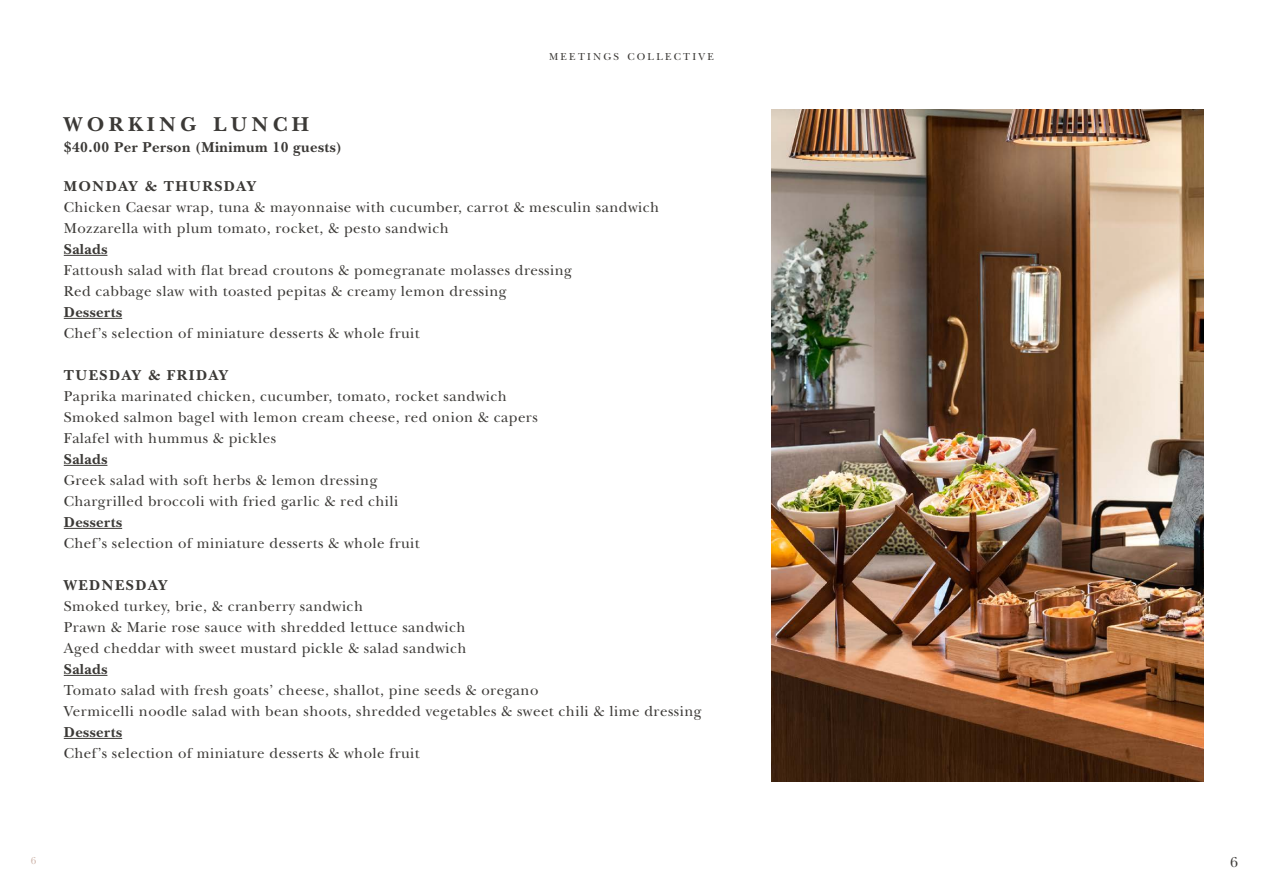
<style>
.page{position:relative;width:1263px;height:893px;background:#fff}
.page>*{position:absolute;margin:0;border:0;box-sizing:border-box;transform-origin:0 0}
.t1{font:700 21px "New Baskerville";letter-spacing:.215em;color:#3b3936}
.t2{font:15px/21px "New Baskerville";letter-spacing:.03em;color:#3b3936}
.t3{font:700 15px "New Baskerville";letter-spacing:.03em;color:#3b3936}
.t4{font:700 15px "New Baskerville";letter-spacing:.1em;color:#3b3936}
.t5{font:10.5px "New Baskerville";letter-spacing:.215em;color:#3b3936}
.t6{font:10.5px "New Baskerville";color:#ceb4a9}
</style>
<div class="page">
<hr style="left:64px;top:255px;width:43px;height:1px;background:#3b3936">
<hr style="left:64px;top:318px;width:58px;height:1px;background:#3b3936">
<hr style="left:64px;top:465px;width:43px;height:1px;background:#3b3936">
<hr style="left:64px;top:528px;width:58px;height:1px;background:#3b3936">
<hr style="left:64px;top:675px;width:43px;height:1px;background:#3b3936">
<hr style="left:64px;top:738px;width:58px;height:1px;background:#3b3936">
<img style="left:771px;top:109px;width:432px;height:673px">
<p class="t5" style="left:549px;top:51px;width:166px">MEETINGS COLLECTIVE</p>
<h1 class="t1" style="left:64px;top:112px;width:247px">WORKING LUNCH</h1>
<p class="t3" style="left:64px;top:138px;width:280px">$40.00 Per Person (Minimum 10 guests)</p>
<p class="t4" style="left:64px;top:177px;width:194px">MONDAY &amp; THURSDAY</p>
<p class="t2" style="left:64px;top:197px;width:597px">Chicken Caesar wrap, tuna &amp; mayonnaise with cucumber, carrot &amp; mesculin sandwich<br>Mozzarella with plum tomato, rocket, &amp; pesto sandwich</p>
<p class="t3" style="left:64px;top:240px;width:45px">Salads</p>
<p class="t2" style="left:64px;top:260px;width:510px">Fattoush salad with flat bread croutons &amp; pomegranate molasses dressing<br>Red cabbage slaw with toasted pepitas &amp; creamy lemon dressing</p>
<p class="t3" style="left:64px;top:303px;width:60px">Desserts</p>
<p class="t2" style="left:64px;top:323px;width:357px">Chef’s selection of miniature desserts &amp; whole fruit</p>
<p class="t4" style="left:64px;top:366px;width:166px">TUESDAY &amp; FRIDAY</p>
<p class="t2" style="left:64px;top:386px;width:476px">Paprika marinated chicken, cucumber, tomato, rocket sandwich<br>Smoked salmon bagel with lemon cream cheese, red onion &amp; capers<br>Falafel with hummus &amp; pickles</p>
<p class="t3" style="left:64px;top:450px;width:45px">Salads</p>
<p class="t2" style="left:64px;top:470px;width:336px">Greek salad with soft herbs &amp; lemon dressing<br>Chargrilled broccoli with fried garlic &amp; red chili</p>
<p class="t3" style="left:64px;top:513px;width:60px">Desserts</p>
<p class="t2" style="left:64px;top:533px;width:357px">Chef’s selection of miniature desserts &amp; whole fruit</p>
<p class="t4" style="left:64px;top:576px;width:105px">WEDNESDAY</p>
<p class="t2" style="left:64px;top:596px;width:404px">Smoked turkey, brie, &amp; cranberry sandwich<br>Prawn &amp; Marie rose sauce with shredded lettuce sandwich<br>Aged cheddar with sweet mustard pickle &amp; salad sandwich</p>
<p class="t3" style="left:64px;top:660px;width:45px">Salads</p>
<p class="t2" style="left:64px;top:680px;width:639px">Tomato salad with fresh goats’ cheese, shallot, pine seeds &amp; oregano<br>Vermicelli noodle salad with bean shoots, shredded vegetables &amp; sweet chili &amp; lime dressing</p>
<p class="t3" style="left:64px;top:723px;width:60px">Desserts</p>
<p class="t2" style="left:64px;top:743px;width:357px">Chef’s selection of miniature desserts &amp; whole fruit</p>
<p class="t6" style="left:31px;top:854px;width:7px">6</p>
<p class="t2" style="left:1230px;top:852px;width:9px">6</p>
</div>
